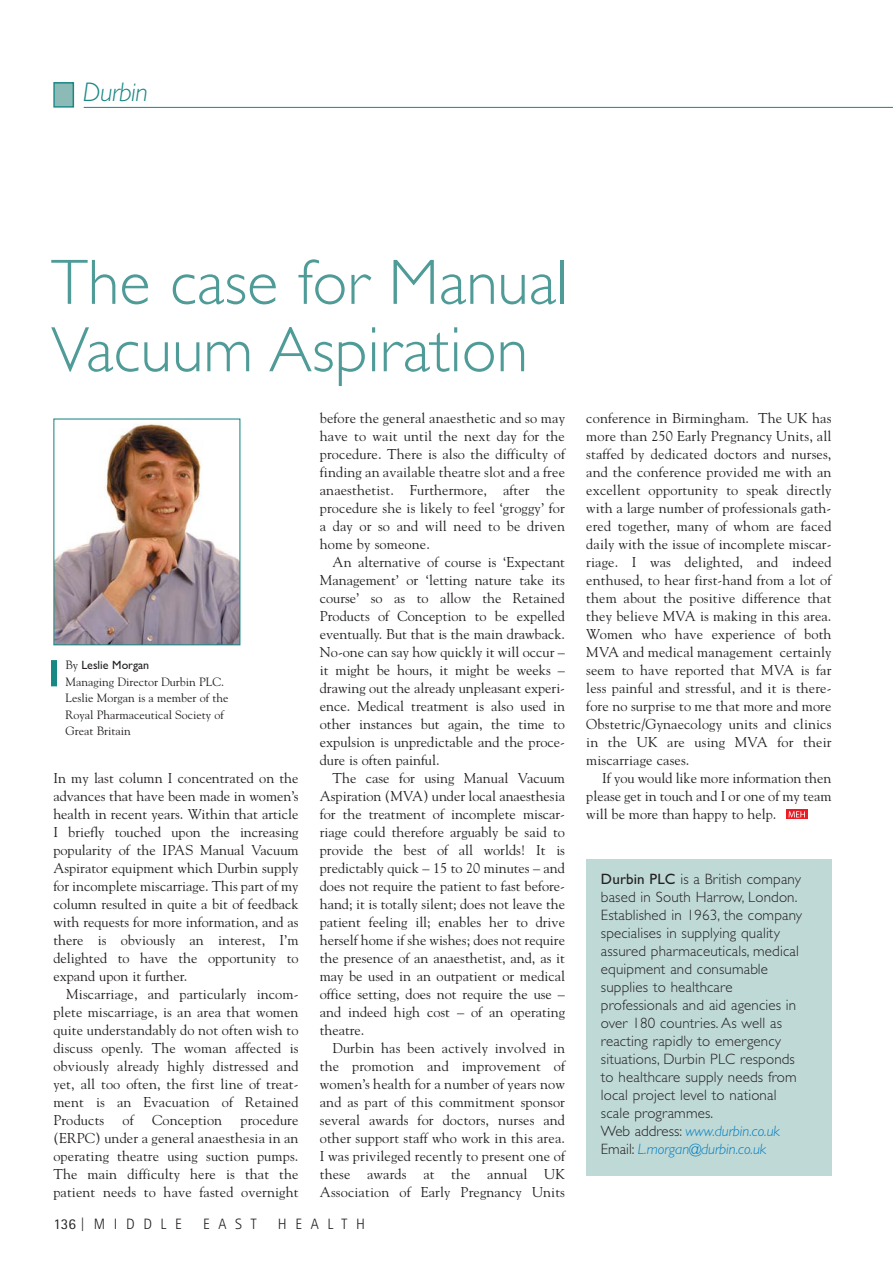
<style>
.page{position:relative;width:893px;height:1266px;background:#fff}
.page>*{position:absolute;margin:0;border:0;box-sizing:border-box;transform-origin:0 0}
.t1{font:300 64.35px/67.3px "Gill Sans";color:#4f9b98}
.t2{font:italic 300 27px "Gill Sans";letter-spacing:-.015em;color:#178883}
.t3{font:300 15px/18px "Gill Sans";letter-spacing:.01em;color:#231f20}
.t4{font:300 15px "Rotis Sans Serif";letter-spacing:.575em;color:#231f20}
.t5{font:14.25px/18px "Goudy";letter-spacing:.01em;color:#231f20;text-align:justify}
.t6{font:12px/16.5px "Goudy";color:#231f20}
.t7{font:12px "Gill Sans";color:#231f20}
.s1{font-family:"Goudy"}
.s2{font-weight:400}
.s3{font-style:italic;color:#007dbf}
</style>
<div class="page">
<hr style="left:84px;top:107px;width:809px;height:1px;background:#178883">
<div style="left:55px;top:84px;width:18px;height:22px;background:#8bbab7"></div>
<div style="left:53px;top:82px;width:21px;height:26px;border:2px solid #178883"></div>
<svg style="left:786px;top:810px;width:21px;height:9px"></svg>
<svg style="left:789px;top:811px;width:16px;height:6px"></svg>
<img style="left:55px;top:424px;width:183px;height:219px">
<div style="left:53px;top:418px;width:187px;height:227px;border:1px solid #178883"></div>
<div style="left:51px;top:660px;width:6px;height:26px;background:#178883"></div>
<div style="left:586px;top:859px;width:245px;height:317px;background:#bfd9d7"></div>
<h2 class="t2" style="left:83px;top:82px;width:67px">Durbin</h2>
<h1 class="t1" style="left:51px;top:256px;width:519px">The case for Manual<br>Vacuum Aspiration</h1>
<p class="t7" style="left:65px;top:661px;width:85px"><span class="s1">By</span> Leslie Morgan</p>
<p class="t6" style="left:65px;top:674px;width:165px">Managing Director Durbin PLC.<br>Leslie Morgan is a member of the<br>Royal Pharmaceutical Society of<br>Great Britain</p>
<p class="t5" style="left:53px;top:770px;width:247px">In my last column I concentrated on the advances that have been made in women’s health in recent years. Within that article I briefly touched upon the increasing popularity of the IPAS Manual Vacuum Aspirator equipment which Durbin supply for incomplete miscarriage. This part of my column resulted in quite a bit of feedback with requests for more information, and as there is obviously an interest, I’m delighted to have the opportunity to expand upon it further.</p>
<p class="t5" style="left:53px;top:986px;width:247px;text-indent:13px">Miscarriage, and particularly incom&shy;plete miscarriage, is an area that women quite understandably do not often wish to discuss openly. The woman affected is obviously already highly distressed and yet, all too often, the first line of treat&shy;ment is an Evacuation of Retained Products</p>
<p class="t5" style="left:53px;top:1112px;width:247px;text-indent:187px">procedure (ERPC) under a general anaesthesia in an operating theatre using suction pumps.<br>The main difficulty here is that the patient needs to have fasted overnight</p>
<p class="t5" style="left:123px;top:1112px;width:13px">of</p>
<p class="t5" style="left:152px;top:1112px;width:72px">Conception</p>
<p class="t5" style="left:320px;top:410px;width:247px">before the general anaesthetic and so may have to wait until the next day for the procedure. There is also the difficulty of finding an available theatre slot and a free anaesthetist. Furthermore, after the procedure she is likely to feel ‘groggy’ for a day or so and will need to be driven home by someone.</p>
<p class="t5" style="left:320px;top:554px;width:247px;text-indent:13px">An alternative of course is ‘Expectant Management’ or ‘letting nature take its course’ so as to allow the Retained Products of Conception to be expelled eventually. But that is the main drawback.<br>No-one can say how quickly it will occur – it might be hours, it might be weeks – drawing out the already unpleasant experi&shy;ence. Medical treatment is also used in other instances but again, the time to expulsion is unpredictable and the proce&shy;dure is often painful.</p>
<p class="t5" style="left:320px;top:770px;width:247px;text-indent:13px">The case for using Manual Vacuum Aspiration (MVA) under local anaesthesia for the treatment of incomplete miscar&shy;riage could therefore arguably be said to provide the best of all worlds! It is predictably quick – 15 to 20 minutes – and does not require the patient to fast before&shy;hand; it is totally silent; does not leave the patient feeling ill; enables her to drive herself home if she wishes; does not require the presence of an anaesthetist, and, as it may be used in an outpatient or medical office setting, does not require the use – and indeed high cost – of an operating theatre.</p>
<p class="t5" style="left:320px;top:1040px;width:247px;text-indent:13px">Durbin has been actively involved in the promotion and improvement of women’s health for a number of years now and as part of this commitment sponsor several awards for doctors, nurses and other support staff who work in this area.<br>I was privileged recently to present one of these awards at the annual UK Association of Early Pregnancy Units</p>
<p class="t4" style="left:53px;top:1218px;width:130px"><span class="s2">136</span>|MIDDLE</p>
<p class="t4" style="left:203px;top:1218px;width:55px">EAST</p>
<p class="t4" style="left:278px;top:1218px;width:89px">HEALTH</p>
<p class="t5" style="left:586px;top:410px;width:247px">conference in Birmingham. The UK has more than 250 Early Pregnancy Units, all staffed by dedicated doctors and nurses, and the conference provided me with an excellent opportunity to speak directly with a large number of professionals gath&shy;ered together, many of whom are faced daily with the issue of incomplete miscar&shy;riage. I was delighted, and indeed enthused, to hear first-hand from a lot of them about the positive difference that they believe MVA is making in this area.<br>Women who have experience of both MVA and medical management certainly seem to have reported that MVA is far less painful and stressful, and it is there&shy;fore no surprise to me that more and more Obstetric/Gynaecology units and clinics in the UK are using MVA for their miscarriage cases.</p>
<p class="t5" style="left:586px;top:770px;width:247px;text-indent:16px">If you would like more information then please get in touch and I or one of my team will be more than happy to help.</p>
<p class="t3" style="left:601px;top:871px;width:203px"><span class="s2">Durbin PLC</span> is a British company based in South Harrow, London.<br>Established in 1963, the company specialises in supplying quality assured pharmaceuticals, medical equipment and consumable supplies to healthcare professionals and aid agencies in over 180 countries. As well as reacting rapidly to emergency situations, Durbin PLC responds to healthcare supply needs from local project level to national scale programmes.<br>Web address: <span class="s3">www.durbin.co.uk<br></span>Email: <span class="s3">L.morgan@durbin.co.uk</span></p>
</div>
